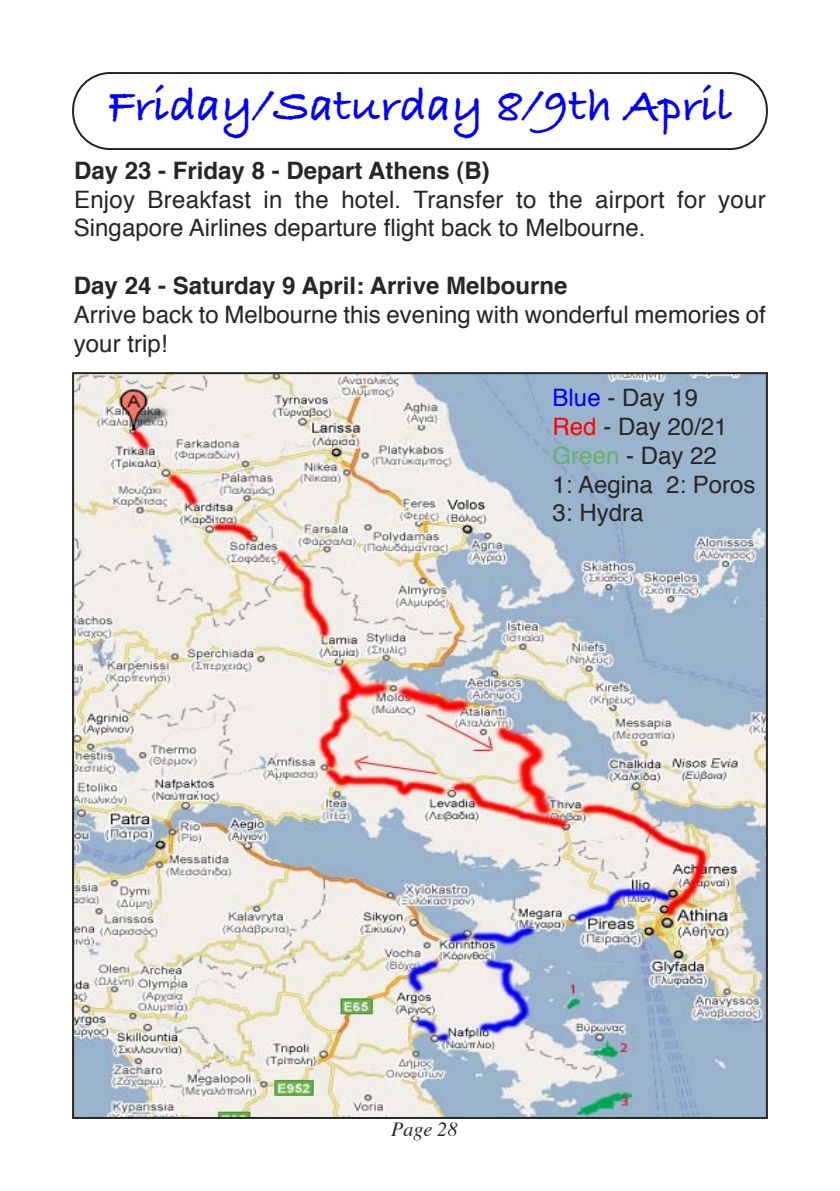
<style>
.page{position:relative;width:840px;height:1191px;background:#fff}
.page>*{position:absolute;margin:0;border:0;box-sizing:border-box;transform-origin:0 0}
.t1{font:48px "Bradley Hand ITCTT Bold";color:#00f}
.t2{font:24px/28.8px "Helvetica";color:#272627}
.t3{font:700 24px "Helvetica";color:#272627}
.t4{font:italic 20px "Times";color:#272627}
.s1{color:#00f}
.s2{color:#f00}
.s3{color:#65b263}
</style>
<div class="page">
<svg style="left:72px;top:72px;width:695px;height:78px"></svg>
<img style="left:75px;top:375px;width:689px;height:741px">
<h1 class="t1" style="left:108px;top:79px;width:625px">Friday/Saturday 8/9th April</h1>
<p class="t3" style="left:74px;top:160px;width:417px">Day 23 - Friday 8 - Depart Athens (B)</p>
<p class="t2" style="left:74px;top:187px;width:693px">Enjoy Breakfast in the hotel. Transfer to the airport for your<br>Singapore Airlines departure flight back to Melbourne.</p>
<p class="t3" style="left:74px;top:275px;width:495px">Day 24 - Saturday 9 April: Arrive Melbourne</p>
<p class="t2" style="left:74px;top:302px;width:693px">Arrive back to Melbourne this evening with wonderful memories of your trip!</p>
<p class="t2" style="left:552px;top:385px;width:204px"><span class="s1">Blue</span> - Day 19<br><span class="s2">Red</span> - Day 20/21<br><span class="s3">Green</span> - Day 22<br>1: Aegina 2: Poros<br>3: Hydra</p>
<p class="t4" style="left:391px;top:1121px;width:68px">Page 28</p>
</div>
